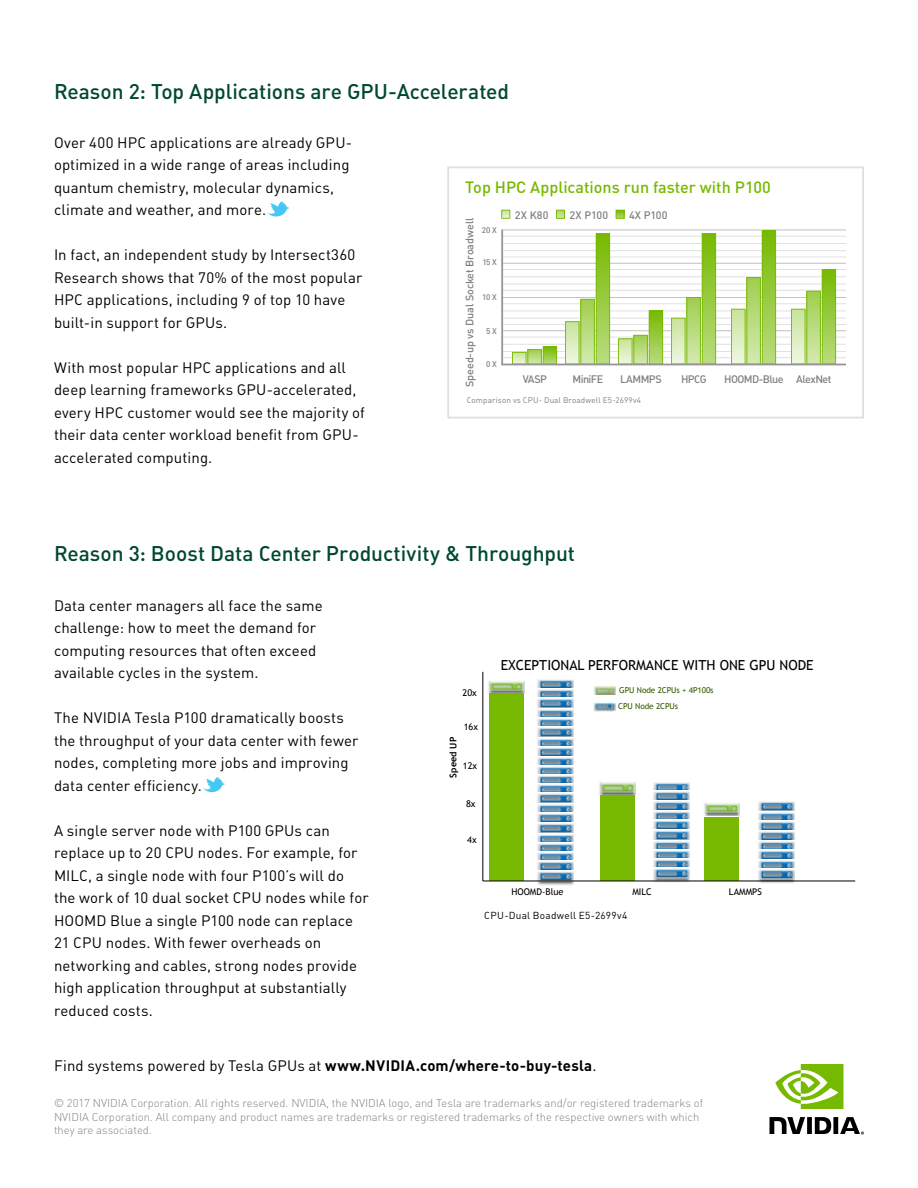
<style>
.page{position:relative;width:918px;height:1188px;background:#fff}
.page>*{position:absolute;margin:0;border:0;box-sizing:border-box;transform-origin:0 0}
.t1{font:500 21px "DIN Pro";color:#004833}
.t2{font:500 16.2px "DIN Pro";color:#76b900}
.t3{font:15px/22.5px "DIN Pro";letter-spacing:.005em;color:#000}
.t4{font:700 15px "DIN Pro";letter-spacing:.015em;color:#000}
.t5{font:13.8px "Trebuchet MS";color:#000}
.t6{font:300 11.25px/13.5px "DIN Pro";color:#808285}
.t7{font:500 10.8px "DIN Pro";letter-spacing:-.015em;color:#808080}
.t8{font:500 10.8px "DIN Pro";letter-spacing:-.055em;color:#808080}
.t9{font:10.05px "DIN Pro";letter-spacing:.025em;color:#000}
.t10{font:9.3px "Trebuchet MS";color:#000}
.t11{font:700 9.3px "Trebuchet MS";color:#000}
.t12{font:8.25px "Trebuchet MS";letter-spacing:-.01em;color:#3b5d00}
.t13{font:8.1px "DIN Pro";letter-spacing:.015em;color:#808080}
.t14{font:500 8.1px "DIN Pro";color:#808080}
.s1{font-weight:400}
</style>
<div class="page">
<svg style="left:770px;top:1117px;width:94px;height:18px"></svg>
<svg style="left:775px;top:1064px;width:68px;height:45px"></svg>
<img style="left:704px;top:803px;width:36px;height:13px">
<hr style="left:483px;top:672px;width:1px;height:209px;background:#000">
<img style="left:488px;top:681px;width:36px;height:13px">
<div style="left:489px;top:694px;width:35px;height:187px;background:#76b900"></div>
<img style="left:599px;top:782px;width:36px;height:13px">
<div style="left:600px;top:795px;width:35px;height:86px;background:#76b900"></div>
<div style="left:704px;top:817px;width:35px;height:64px;background:#76b900"></div>
<img style="left:593px;top:685px;width:23px;height:9px">
<img style="left:594px;top:702px;width:22px;height:9px">
<img style="left:653px;top:782px;width:36px;height:8px">
<img style="left:653px;top:791px;width:36px;height:9px">
<img style="left:653px;top:801px;width:36px;height:9px">
<img style="left:653px;top:811px;width:36px;height:8px">
<img style="left:653px;top:820px;width:36px;height:9px">
<img style="left:653px;top:830px;width:36px;height:10px">
<img style="left:653px;top:841px;width:36px;height:8px">
<img style="left:653px;top:850px;width:36px;height:8px">
<img style="left:653px;top:859px;width:36px;height:8px">
<img style="left:652px;top:868px;width:37px;height:13px">
<img style="left:758px;top:801px;width:37px;height:10px">
<img style="left:758px;top:812px;width:37px;height:8px">
<img style="left:758px;top:821px;width:37px;height:9px">
<img style="left:758px;top:831px;width:37px;height:9px">
<img style="left:758px;top:841px;width:37px;height:8px">
<img style="left:758px;top:850px;width:37px;height:9px">
<img style="left:758px;top:860px;width:37px;height:8px">
<img style="left:758px;top:869px;width:37px;height:14px">
<img style="left:537px;top:679px;width:37px;height:9px">
<img style="left:537px;top:689px;width:37px;height:8px">
<img style="left:537px;top:698px;width:37px;height:10px">
<img style="left:537px;top:709px;width:37px;height:8px">
<img style="left:537px;top:718px;width:37px;height:8px">
<img style="left:537px;top:727px;width:37px;height:10px">
<img style="left:537px;top:738px;width:37px;height:8px">
<img style="left:537px;top:747px;width:37px;height:9px">
<img style="left:537px;top:757px;width:37px;height:8px">
<img style="left:537px;top:766px;width:37px;height:8px">
<img style="left:537px;top:775px;width:37px;height:8px">
<img style="left:537px;top:784px;width:37px;height:8px">
<img style="left:537px;top:793px;width:37px;height:10px">
<img style="left:537px;top:804px;width:37px;height:8px">
<img style="left:537px;top:813px;width:37px;height:9px">
<img style="left:537px;top:823px;width:37px;height:10px">
<img style="left:537px;top:834px;width:37px;height:8px">
<img style="left:537px;top:843px;width:37px;height:8px">
<img style="left:537px;top:852px;width:37px;height:8px">
<img style="left:537px;top:861px;width:37px;height:9px">
<img style="left:537px;top:871px;width:37px;height:14px">
<hr style="left:483px;top:881px;width:372px;height:1px;background:#000">
<svg style="left:447px;top:166px;width:417px;height:252px"></svg>
<hr style="left:503px;top:330px;width:343px;height:1px;background:#808080">
<hr style="left:503px;top:337px;width:343px;height:1px;background:#808080">
<hr style="left:503px;top:344px;width:343px;height:1px;background:#808080">
<hr style="left:503px;top:351px;width:343px;height:1px;background:#808080">
<hr style="left:503px;top:357px;width:343px;height:1px;background:#808080">
<hr style="left:503px;top:297px;width:343px;height:1px;background:#808080">
<hr style="left:503px;top:303px;width:343px;height:1px;background:#808080">
<hr style="left:503px;top:310px;width:343px;height:1px;background:#808080">
<hr style="left:503px;top:318px;width:343px;height:1px;background:#808080">
<hr style="left:503px;top:324px;width:343px;height:1px;background:#808080">
<hr style="left:503px;top:263px;width:343px;height:1px;background:#808080">
<hr style="left:503px;top:269px;width:343px;height:1px;background:#808080">
<hr style="left:503px;top:276px;width:343px;height:1px;background:#808080">
<hr style="left:503px;top:284px;width:343px;height:1px;background:#808080">
<hr style="left:503px;top:290px;width:343px;height:1px;background:#808080">
<hr style="left:503px;top:230px;width:343px;height:1px;background:#808080">
<hr style="left:503px;top:236px;width:343px;height:1px;background:#808080">
<hr style="left:503px;top:243px;width:343px;height:1px;background:#808080">
<hr style="left:503px;top:250px;width:343px;height:1px;background:#808080">
<hr style="left:503px;top:256px;width:343px;height:1px;background:#808080">
<hr style="left:501px;top:230px;width:2px;height:134px;background:#939598">
<svg style="left:501px;top:210px;width:9px;height:9px"></svg>
<svg style="left:556px;top:210px;width:9px;height:9px"></svg>
<svg style="left:616px;top:210px;width:9px;height:9px"></svg>
<svg style="left:512px;top:346px;width:45px;height:18px"></svg>
<svg style="left:565px;top:233px;width:45px;height:131px"></svg>
<svg style="left:618px;top:310px;width:45px;height:54px"></svg>
<svg style="left:671px;top:233px;width:45px;height:131px"></svg>
<svg style="left:731px;top:230px;width:45px;height:134px"></svg>
<svg style="left:791px;top:269px;width:45px;height:95px"></svg>
<hr style="left:501px;top:364px;width:345px;height:1px;background:#939598">
<svg style="left:267px;top:201px;width:22px;height:16px"></svg>
<svg style="left:203px;top:777px;width:22px;height:15px"></svg>
<h1 class="t1" style="left:54px;top:77px;width:457px">Reason 2: Top Applications are GPU-Accelerated</h1>
<p class="t3" style="left:54px;top:131px;width:300px">Over 400 HPC applications are already GPU&shy;optimized in a wide range of areas including quantum chemistry, molecular dynamics, climate and weather, and more.</p>
<p class="t3" style="left:54px;top:243px;width:310px">In fact, an independent study by Intersect360<br>Research shows that 70% of the most popular HPC applications, including 9 of top 10 have built-in support for GPUs.</p>
<p class="t3" style="left:54px;top:356px;width:312px">With most popular HPC applications and all deep learning frameworks GPU-accelerated, every HPC customer would see the majority of their data center workload benefit from GPU&shy;accelerated computing.</p>
<p class="t2" style="left:465px;top:176px;width:307px">Top HPC Applications run faster with P100</p>
<p class="t7" style="left:462px;top:387px;width:171px;rotate:-90deg">Speed-up vs Dual Socket Broadwell</p>
<p class="t13" style="left:467px;top:395px;width:176px">Comparison vs CPU- Dual Broadwell E5-2699v4</p>
<p class="t7" style="left:515px;top:207px;width:35px">2X K80</p>
<p class="t7" style="left:569px;top:207px;width:40px">2X P100</p>
<p class="t7" style="left:629px;top:207px;width:40px">4X P100</p>
<p class="t14" style="left:482px;top:225px;width:16px">20 X</p>
<p class="t14" style="left:482px;top:257px;width:16px">15 X</p>
<p class="t14" style="left:482px;top:291px;width:16px">10 X</p>
<p class="t14" style="left:486px;top:325px;width:12px">5 X</p>
<p class="t14" style="left:486px;top:359px;width:12px">0 X</p>
<p class="t7" style="left:523px;top:372px;width:26px">VASP</p>
<p class="t7" style="left:573px;top:372px;width:32px">MiniFE</p>
<p class="t7" style="left:620px;top:372px;width:43px">LAMMPS</p>
<p class="t7" style="left:681px;top:372px;width:27px">HPCG</p>
<p class="t8" style="left:724px;top:372px;width:109px">HOOMD-Blue AlexNet</p>
<h1 class="t1" style="left:54px;top:539px;width:523px">Reason 3: Boost Data Center Productivity &amp; Throughput</h1>
<p class="t3" style="left:54px;top:593px;width:270px">Data center managers all face the same challenge: how to meet the demand for computing resources that often exceed available cycles in the system.</p>
<p class="t3" style="left:54px;top:706px;width:306px">The NVIDIA Tesla P100 dramatically boosts the throughput of your data center with fewer nodes, completing more jobs and improving data center efficiency.</p>
<p class="t3" style="left:54px;top:818px;width:316px">A single server node with P100 GPUs can replace up to 20 CPU nodes. For example, for MILC, a single node with four P100’s will do the work of 10 dual socket CPU nodes while for HOOMD Blue a single P100 node can replace 21 CPU nodes. With fewer overheads on networking and cables, strong nodes provide high application throughput at substantially reduced costs.</p>
<p class="t10" style="left:463px;top:687px;width:16px">20x</p>
<p class="t10" style="left:464px;top:722px;width:16px">16x</p>
<p class="t11" style="left:447px;top:778px;width:42px;rotate:-90deg">Speed UP</p>
<p class="t10" style="left:463px;top:760px;width:16px">12x</p>
<p class="t10" style="left:466px;top:799px;width:11px">8x</p>
<p class="t10" style="left:467px;top:834px;width:11px">4x</p>
<p class="t5" style="left:501px;top:657px;width:314px">EXCEPTIONAL PERFORMANCE WITH ONE GPU NODE</p>
<p class="t12" style="left:619px;top:685px;width:96px">GPU Node 2CPUs + 4P100s</p>
<p class="t12" style="left:618px;top:701px;width:61px">CPU Node 2CPUs</p>
<p class="t10" style="left:511px;top:886px;width:54px">HOOMD-Blue</p>
<p class="t10" style="left:632px;top:886px;width:21px">MILC</p>
<p class="t10" style="left:729px;top:886px;width:34px">LAMMPS</p>
<p class="t9" style="left:484px;top:908px;width:144px">CPU-Dual Boadwell E5-2699v4</p>
<p class="t4" style="left:54px;top:1055px;width:544px"><span class="s1">Find systems powered by Tesla GPUs at</span> www.NVIDIA.com/where-to-buy-tesla<span class="s1">.</span></p>
<p class="t6" style="left:54px;top:1096px;width:651px">© 2017 NVIDIA Corporation. All rights reserved. NVIDIA, the NVIDIA logo, and Tesla are trademarks and/or registered trademarks of<br>NVIDIA Corporation. All company and product names are trademarks or registered trademarks of the respective owners with which they are associated.</p>
</div>
